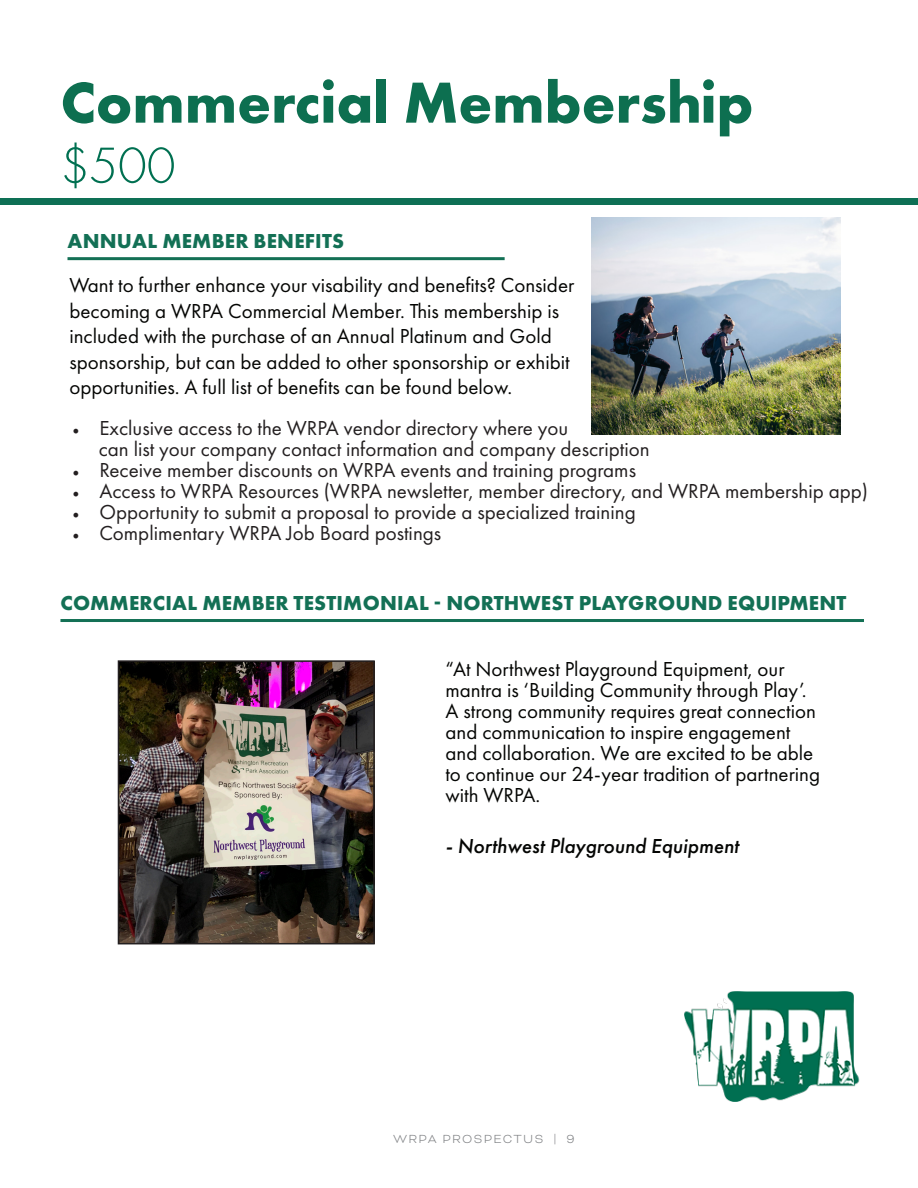
<style>
.page{position:relative;width:918px;height:1188px;background:#fff}
.page>*{position:absolute;margin:0;border:0;box-sizing:border-box;transform-origin:0 0}
.t1{font:700 60px "Futura PT";color:#0d6f50}
.t2{font:300 52.5px "Futura PT";color:#007051}
.t3{font:21px/21px "Futura PT";color:#040503}
.t4{font:21px "Futura PT";color:#231f20}
.t5{font:700 21px "Futura PT";letter-spacing:.01em;color:#137055}
.t6{font:italic 500 21px "Futura PT";color:#040503}
.t7{font:300 13.5px "Bicyclette";letter-spacing:.1em;color:#808285}
.s1{font-family:"Minion Pro";font-size:18px}
</style>
<div class="page">
<img style="left:685px;top:991px;width:175px;height:110px">
<hr style="left:68px;top:257px;width:437px;height:3px;background:#137055">
<div style="left:0;top:199px;width:918px;height:6px;background:#0e7055"></div>
<hr style="left:60px;top:619px;width:804px;height:3px;background:#137055">
<img style="left:121px;top:663px;width:251px;height:278px">
<div style="left:118px;top:660px;width:257px;height:284px;border:2px solid #231f20"></div>
<img style="left:592px;top:217px;width:249px;height:217px">
<p class="t1" style="left:60px;top:64px;width:695px">Commercial Membership</p>
<p class="t2" style="left:60px;top:135px;width:117px">$500</p>
<p class="t5" style="left:68px;top:228px;width:278px">ANNUAL MEMBER BENEFITS</p>
<p class="t3" style="left:69px;top:274px;width:507px">Want to further enhance your visability and benefits? Consider</p>
<p class="t3" style="left:69px;top:300px;width:491px">becoming a WRPA Commercial Member. This membership is</p>
<p class="t3" style="left:69px;top:325px;width:484px">included with the purchase of an Annual Platinum and Gold</p>
<p class="t3" style="left:69px;top:351px;width:502px">sponsorship, but can be added to other sponsorship or exhibit</p>
<p class="t3" style="left:69px;top:376px;width:444px">opportunities. A full list of benefits can be found below.</p>
<p class="t4" style="left:72px;top:415px;width:497px"><span class="s1">•</span> Exclusive access to the WRPA vendor directory where you</p>
<p class="t4" style="left:99px;top:436px;width:552px">can list your company contact information and company description</p>
<p class="t4" style="left:72px;top:457px;width:565px"><span class="s1">•</span> Receive member discounts on WRPA events and training programs</p>
<p class="t4" style="left:72px;top:478px;width:797px"><span class="s1">•</span> Access to WRPA Resources (WRPA newsletter, member directory, and WRPA membership app)</p>
<p class="t4" style="left:72px;top:499px;width:565px"><span class="s1">•</span> Opportunity to submit a proposal to provide a specialized training</p>
<p class="t4" style="left:72px;top:520px;width:370px"><span class="s1">•</span> Complimentary WRPA Job Board postings</p>
<p class="t5" style="left:61px;top:589px;width:787px">COMMERCIAL MEMBER TESTIMONIAL - NORTHWEST PLAYGROUND EQUIPMENT</p>
<p class="t3" style="left:446px;top:659px;width:376px">“At Northwest Playground Equipment, our mantra is ‘Building Community through Play’.<br>A strong community requires great connection and communication to inspire engagement and collaboration. We are excited to be able to continue our 24-year tradition of partnering with WRPA.</p>
<p class="t6" style="left:446px;top:833px;width:295px">- Northwest Playground Equipment</p>
<p class="t7" style="left:393px;top:1131px;width:183px">WRPA PROSPECTUS | 9</p>
</div>
